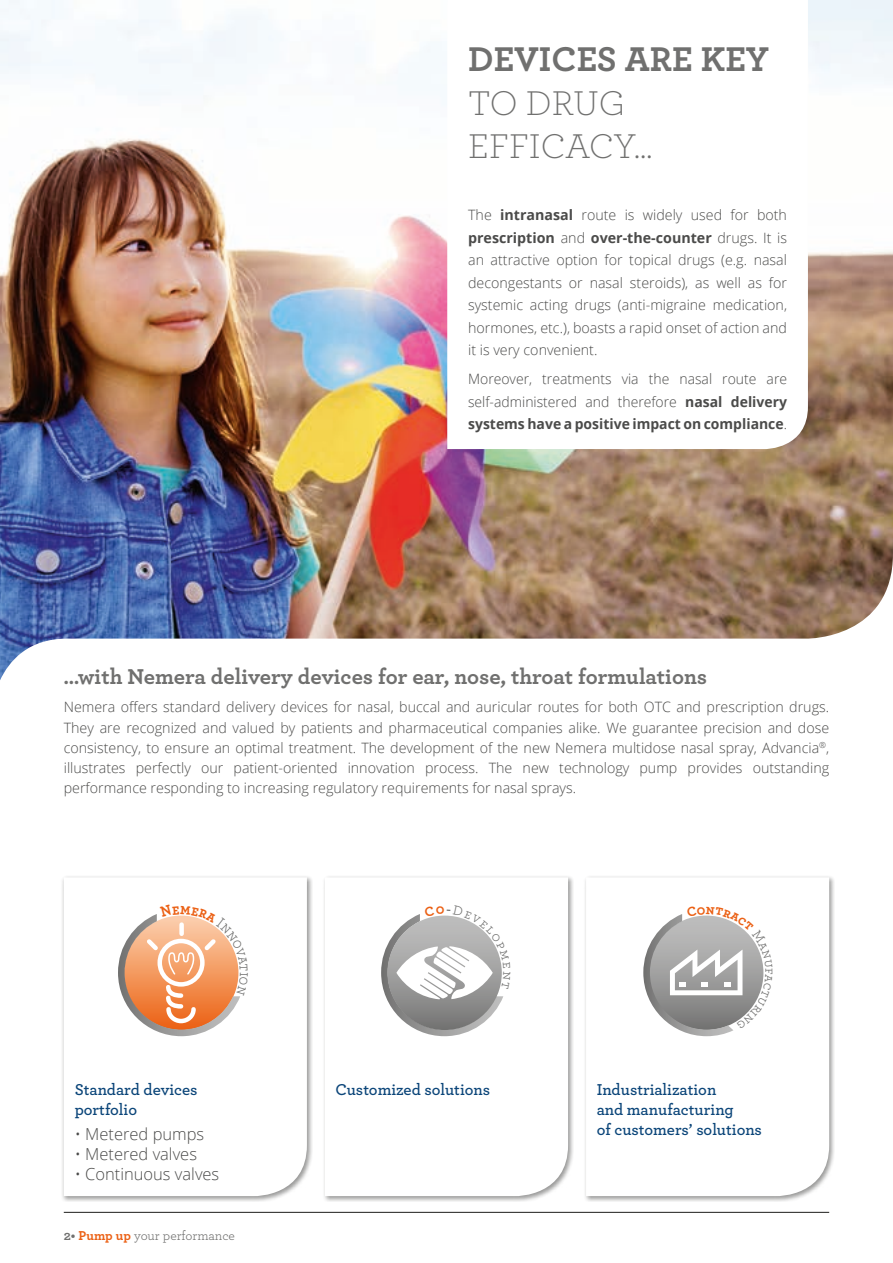
<style>
.page{position:relative;width:893px;height:1263px;background:#fff}
.page>*{position:absolute;margin:0;border:0;box-sizing:border-box;transform-origin:0 0}
.t1{font:300 36px/43.2px "Archer";color:#70706f}
.t2{font:700 36px "Archer";color:#70706f}
.t3{font:700 22.5px "Archer";color:#70706f}
.t4{font:600 16.5px/20.2px "Archer";color:#0b4579}
.t5{font:300 16.5px "Open Sans";color:#4b4b4a}
.t6{font:300 14.25px/22.5px "Open Sans";color:#4b4b4a;text-align:justify}
.t7{font:13.5px "Archer";color:#70706f}
.s1{font-weight:700}
.s2{font-weight:700;color:#eb6014}
</style>
<div class="page">
<hr style="left:64px;top:1212px;width:765px;height:1px;background:#1d1d1b">
<div style="left:61px;top:874px;width:252px;height:328px;background:#1d1d1b;opacity:.45"></div>
<svg style="left:64px;top:877px;width:243px;height:319px"></svg>
<div style="left:322px;top:874px;width:252px;height:328px;background:#1d1d1b;opacity:.45"></div>
<svg style="left:325px;top:877px;width:243px;height:319px"></svg>
<div style="left:583px;top:874px;width:252px;height:328px;background:#1d1d1b;opacity:.45"></div>
<svg style="left:586px;top:877px;width:243px;height:319px"></svg>
<img style="left:0;top:0;width:893px;height:680px">
<svg style="left:447px;top:0;width:361px;height:449px"></svg>
<svg style="left:381px;top:905px;width:129px;height:131px"></svg>
<svg style="left:643px;top:906px;width:129px;height:130px"></svg>
<svg style="left:118px;top:905px;width:130px;height:131px"></svg>
<h1 class="t2" style="left:468px;top:31px;width:302px">DEVICES ARE KEY</h1>
<h1 class="t1" style="left:468px;top:80px;width:186px">TO DRUG<br>EFFICACY…</h1>
<p class="t6" style="left:468px;top:204px;width:320px">The <span class="s1">intranasal</span> route is widely used for both <span class="s1">prescription</span> and <span class="s1">over-the-counter</span> drugs. It is an attractive option for topical drugs (e.g. nasal decongestants or nasal steroids), as well as for systemic acting drugs (anti-migraine medication, hormones, etc.), boasts a rapid onset of action and it is very convenient.</p>
<p class="t6" style="left:468px;top:367px;width:320px">Moreover, treatments via the nasal route are self-administered and therefore <span class="s1">nasal delivery systems have a positive impact on compliance</span>.</p>
<h2 class="t3" style="left:64px;top:658px;width:645px">…with Nemera delivery devices for ear, nose, throat formulations</h2>
<p class="t6" style="left:64px;top:697px;width:767px;line-height:20.2px">Nemera offers standard delivery devices for nasal, buccal and auricular routes for both OTC and prescription drugs.<br>They are recognized and valued by patients and pharmaceutical companies alike. We guarantee precision and dose consistency, to ensure an optimal treatment. The development of the new Nemera multidose nasal spray, Advancia<sup>®</sup>, illustrates perfectly our patient-oriented innovation process. The new technology pump provides outstanding performance responding to increasing regulatory requirements for nasal sprays.</p>
<p class="t4" style="left:75px;top:1078px;width:124px">Standard devices portfolio</p>
<p class="t5" style="left:75px;top:1122px;width:131px">• Metered pumps</p>
<p class="t5" style="left:75px;top:1142px;width:124px">• Metered valves</p>
<p class="t5" style="left:75px;top:1163px;width:146px">• Continuous valves</p>
<p class="t7" style="left:64px;top:1226px;width:173px"><span class="s1">2•</span> <span class="s2">Pump up</span> your performance</p>
<p class="t4" style="left:336px;top:1078px;width:156px">Customized solutions</p>
<p class="t4" style="left:597px;top:1078px;width:167px">Industrialization<br>and manufacturing<br>of customers’ solutions</p>
</div>
